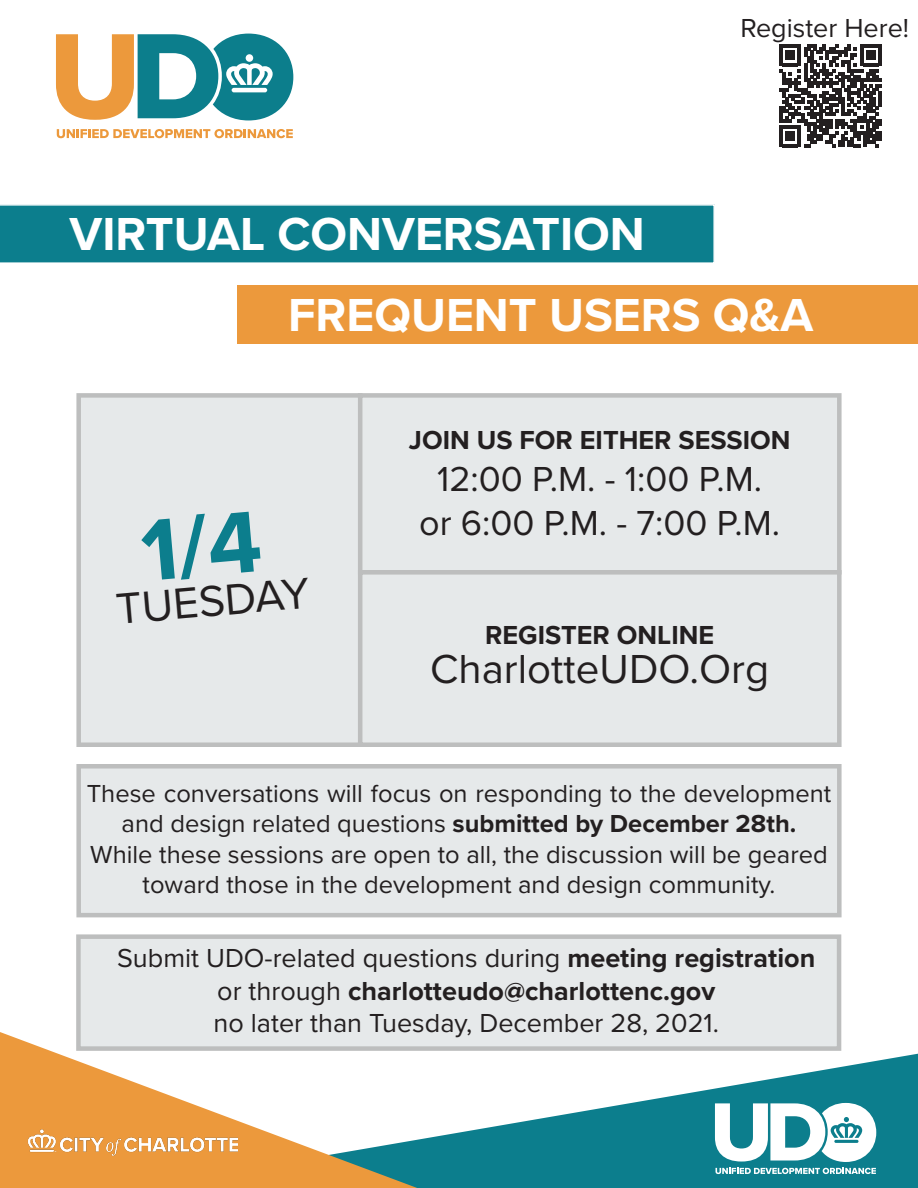
<style>
.page{position:relative;width:918px;height:1188px;background:#fff}
.page>*{position:absolute;margin:0;border:0;box-sizing:border-box;transform-origin:0 0}
.t1{font:700 48px "Proxima Nova";color:#fff}
.t2{font:45px "Proxima Nova";color:#231f20}
.t3{font:42px "Proxima Nova";color:#231f20}
.t4{font:36px "Proxima Nova";color:#231f20}
.t5{font:27px "Proxima Nova";color:#231f20}
.t6{font:700 27px "Proxima Nova";color:#231f20}
.t7{font:25.5px/30.6px "Proxima Nova";color:#231f20;text-align:center}
.s1{font-weight:700}
.s2{font-weight:400}
</style>
<div class="page">
<svg style="left:56px;top:34px;width:237px;height:86px"></svg>
<div style="left:246px;top:54px;width:7px;height:8px;background:#fff;border-radius:50%"></div>
<hr style="left:232px;top:88px;width:35px;height:4px;background:#fff;border-radius:2px">
<svg style="left:57px;top:129px;width:236px;height:9px"></svg>
<svg style="left:417px;top:1054px;width:501px;height:134px;fill:#0c7e8d"></svg>
<svg style="left:716px;top:1168px;width:160px;height:6px"></svg>
<svg style="left:715px;top:1103px;width:161px;height:59px"></svg>
<svg style="left:0;top:1032px;width:417px;height:156px"></svg>
<img style="left:20px;top:1122px;width:218px;height:48px">
<div style="left:0;top:204px;width:715px;height:59px;background:#0c7e8d"></div>
<div style="left:238px;top:285px;width:680px;height:58px;background:#ec993c"></div>
<div style="left:76px;top:393px;width:286px;height:354px;background:#e6e9ea;border:4px solid #bdbebe"></div>
<div style="left:358px;top:393px;width:484px;height:182px;background:#e6e9ea;border:4px solid #bdbebe"></div>
<div style="left:358px;top:570px;width:484px;height:177px;background:#e6e9ea;border:4px solid #bdbebe"></div>
<div style="left:76px;top:764px;width:766px;height:153px;background:#e6e9ea;border:4px solid #bdbebe"></div>
<svg style="left:779px;top:44px;width:103px;height:103px"></svg>
<div style="left:76px;top:934px;width:765px;height:117px;background:#e6e9ea;border:4px solid #bdbebe"></div>
<p class="t1" style="left:70px;top:198px;width:577px">VIRTUAL CONVERSATION</p>
<p class="t5" style="left:740px;top:8px;width:170px">Register Here!</p>
<p class="t1" style="left:288px;top:279px;width:527px">FREQUENT USERS Q&amp;A</p>
<p class="t6" style="left:409px;top:420px;width:383px">JOIN US FOR EITHER SESSION</p>
<p class="t2" style="left:113px;top:576px;width:195px;rotate:-5deg">TUESDAY</p>
<p class="t4" style="left:437px;top:453px;width:327px">12:00 P.M. - 1:00 P.M.</p>
<p class="t4" style="left:419px;top:496px;width:363px">or 6:00 P.M. - 7:00 P.M.</p>
<p class="t6" style="left:485px;top:614px;width:230px">REGISTER ONLINE</p>
<p class="t3" style="left:430px;top:638px;width:340px">CharlotteUDO.Org</p>
<p class="t7" style="left:87px;top:777px;width:746px">These conversations will focus on responding to the development and design related questions <span class="s1">submitted by December 28th.</span></p>
<p class="t7" style="left:90px;top:838px;width:739px">While these sessions are open to all, the discussion will be geared</p>
<p class="t7" style="left:143px;top:868px;width:634px">toward those in the development and design community.</p>
<p class="t5" style="left:117px;top:938px;width:700px">Submit UDO-related questions during <span class="s1">meeting registration</span></p>
<p class="t6" style="left:217px;top:971px;width:499px"><span class="s2">or through</span> charlotteudo@charlottenc.gov</p>
<p class="t5" style="left:214px;top:1003px;width:507px">no later than Tuesday, December 28, 2021.</p>
</div>
